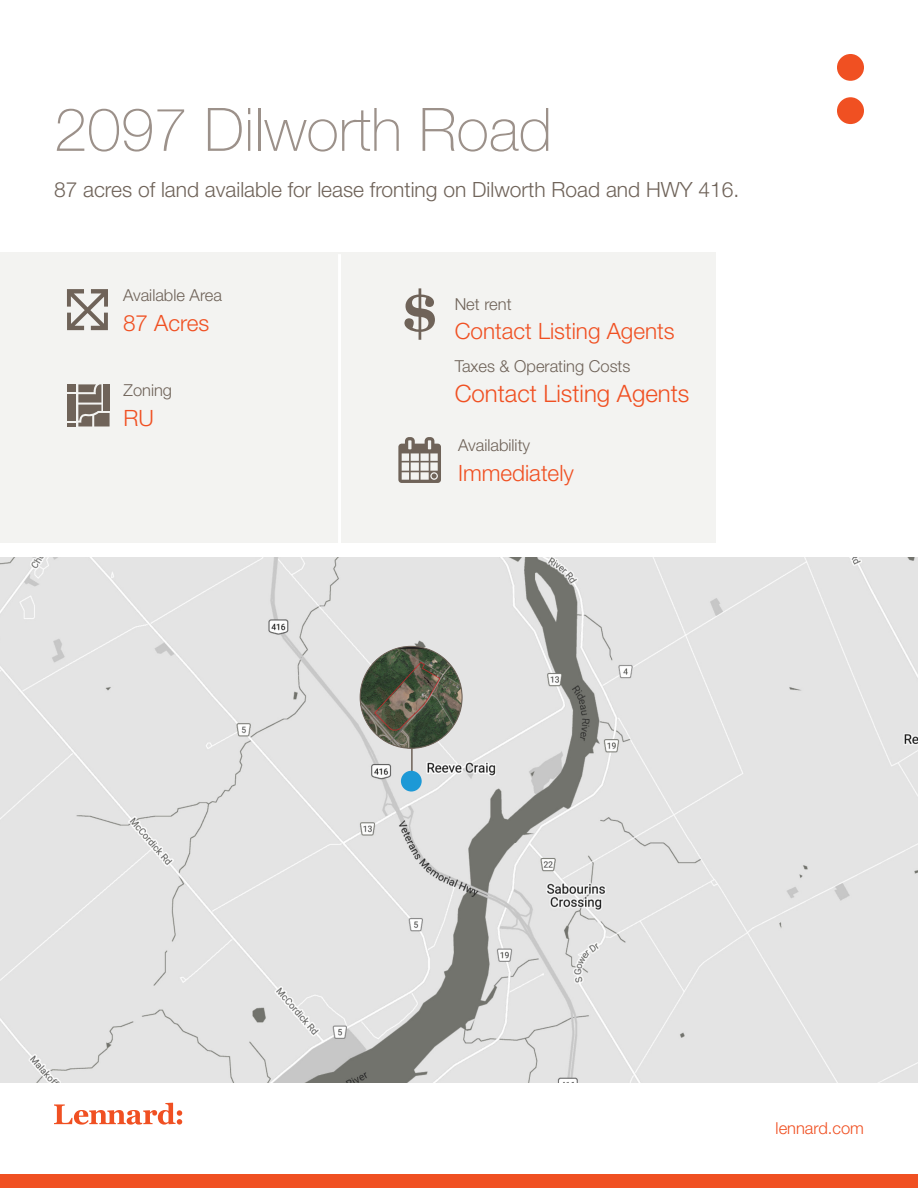
<style>
.page{position:relative;width:918px;height:1188px;background:#fff}
.page>*{position:absolute;margin:0;border:0;box-sizing:border-box;transform-origin:0 0}
.Heading_2{font:100 60px "Helvetica Neue LT Std";color:#9c918a}
.Small_Text{font:300 24px "Helvetica Neue LT Std";color:#f05022}
.Heading_3{font:300 22.5px "Helvetica Neue LT Std";color:#f05022}
.Small_Text-2{font:300 22.5px "Helvetica Neue LT Std";color:#f05022}
.Lead{font:300 21px "Helvetica Neue LT Std";color:#6f6359}
.Small_Text-3{font:300 16.5px "Helvetica Neue LT Std";color:#6f6359}
.t1{font:300 16.5px "Helvetica Neue LT Std";color:#f05022}
</style>
<div class="page">
<div style="left:0;top:1174px;width:918px;height:14px;background:#f05022"></div>
<svg style="left:837px;top:54px;width:27px;height:70px"></svg>
<svg style="left:54px;top:1103px;width:128px;height:22px"></svg>
<div style="left:0;top:252px;width:716px;height:290px;background:#f3f3f1"></div>
<svg style="left:404px;top:288px;width:31px;height:52px"></svg>
<hr style="left:338px;top:254px;width:3px;height:370px;background:#fff">
<svg style="left:398px;top:437px;width:43px;height:46px"></svg>
<svg style="left:67px;top:289px;width:41px;height:41px"></svg>
<svg style="left:68px;top:384px;width:42px;height:42px"></svg>
<img style="left:0;top:557px;width:918px;height:525px">
<hr style="left:411px;top:721px;width:2px;height:60px;background:#6f6359">
<div style="left:401px;top:771px;width:21px;height:21px;background:#1d99d6;border-radius:50%"></div>
<img style="left:360px;top:649px;width:102px;height:99px">
<p class="Heading_2" style="left:54px;top:95px;width:500px">2097 Dilworth Road</p>
<p class="Lead" style="left:54px;top:177px;width:687px">87 acres of land available for lease fronting on Dilworth Road and HWY 416.</p>
<p class="Small_Text-3" style="left:123px;top:285px;width:101px">Available Area</p>
<p class="Small_Text-2" style="left:123px;top:309px;width:88px">87 Acres</p>
<p class="Small_Text-3" style="left:124px;top:380px;width:50px">Zoning</p>
<p class="Heading_3" style="left:124px;top:404px;width:32px">RU</p>
<p class="Small_Text-3" style="left:455px;top:294px;width:58px">Net rent</p>
<p class="Heading_3" style="left:455px;top:317px;width:222px">Contact Listing Agents</p>
<p class="Small_Text-3" style="left:455px;top:356px;width:177px">Taxes &amp; Operating Costs</p>
<p class="Small_Text" style="left:455px;top:379px;width:236px">Contact Listing Agents</p>
<p class="Small_Text-3" style="left:458px;top:435px;width:74px">Availability</p>
<p class="Heading_3" style="left:458px;top:459px;width:117px">Immediately</p>
<p class="t1" style="left:776px;top:1118px;width:90px">lennard.com</p>
</div>
